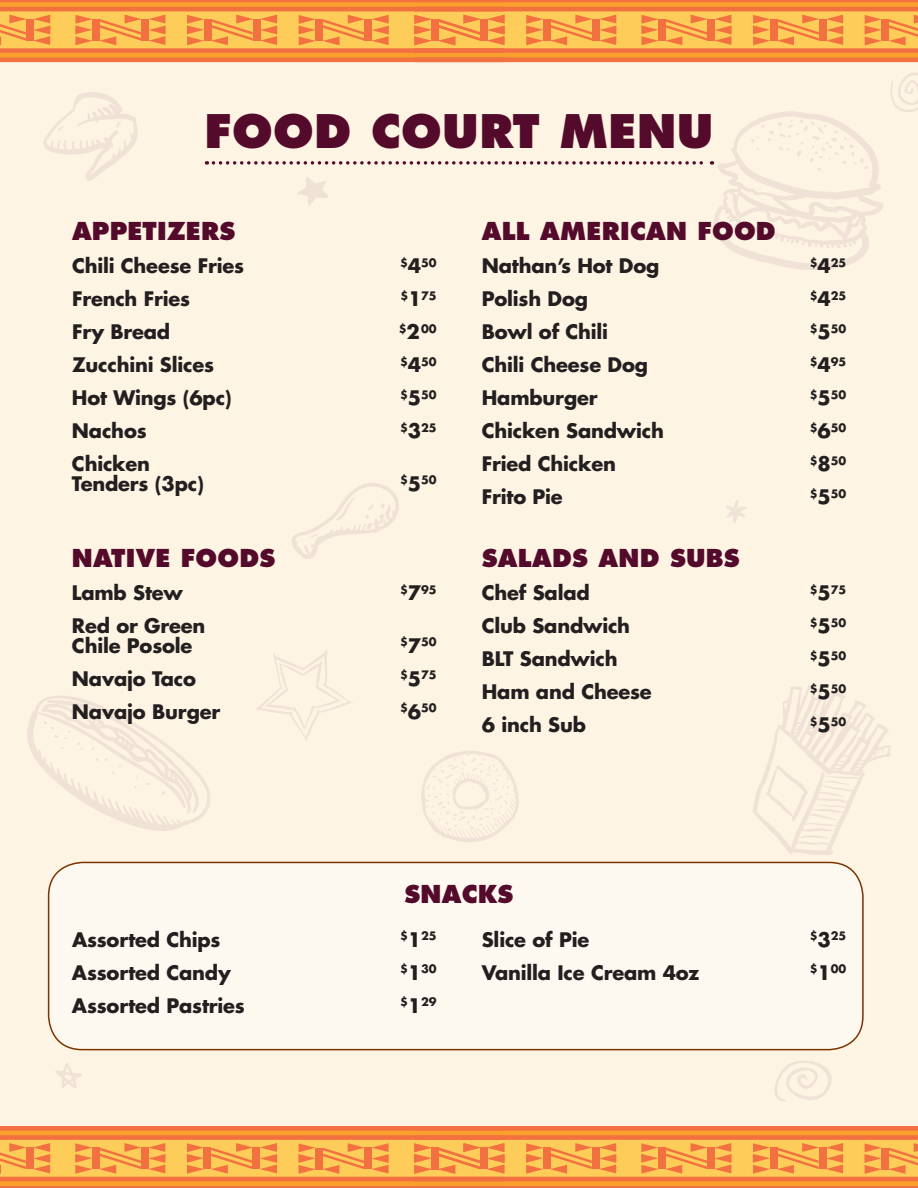
<style>
.page{position:relative;width:918px;height:1188px;background:#fef4e3}
.page>*{position:absolute;margin:0;border:0;box-sizing:border-box;transform-origin:0 0}
.t1{font:800 45px "Futura Std";letter-spacing:.01em;color:#540a2b}
.t2{font:800 24px "Futura Std";letter-spacing:.01em;color:#540a2b}
.t3{font:700 19.5px/19.5px "Futura Std";letter-spacing:-.01em;color:#231f20}
.t4{font:700 11.4px "Futura Std";letter-spacing:-.01em;color:#231f20}
.s1{font-size:19.5px}
</style>
<div class="page">
<svg style="left:753px;top:685px;width:138px;height:170px"></svg>
<svg style="left:421px;top:751px;width:98px;height:91px"></svg>
<div style="left:49px;top:862px;width:814px;height:188px;background:#fef9f0;border-radius:34px"></div>
<div style="left:48px;top:862px;width:816px;height:188px;border:2px solid #7b3300;border-radius:34px"></div>
<svg style="left:27px;top:696px;width:183px;height:135px"></svg>
<svg style="left:292px;top:483px;width:107px;height:76px"></svg>
<svg style="left:43px;top:92px;width:95px;height:89px"></svg>
<svg style="left:257px;top:650px;width:96px;height:90px"></svg>
<svg style="left:726px;top:500px;width:21px;height:23px"></svg>
<svg style="left:774px;top:1061px;width:58px;height:40px"></svg>
<svg style="left:55px;top:1063px;width:27px;height:25px"></svg>
<svg style="left:0;top:0;width:918px;height:62px"></svg>
<svg style="left:0;top:1126px;width:918px;height:62px"></svg>
<svg style="left:213px;top:72px;width:705px;height:198px"></svg>
<h1 class="t1" style="left:205px;top:102px;width:510px">FOOD COURT MENU</h1>
<p class="t2" style="left:72px;top:216px;width:165px">APPETIZERS</p>
<p class="t3" style="left:72px;top:256px;width:174px">Chili Cheese Fries</p>
<p class="t4" style="left:400px;top:255px;width:38px">$<span class="s1">4</span>50</p>
<p class="t3" style="left:72px;top:289px;width:120px">French Fries</p>
<p class="t4" style="left:401px;top:288px;width:37px">$<span class="s1">1</span>75</p>
<p class="t3" style="left:72px;top:322px;width:100px">Fry Bread</p>
<p class="t4" style="left:399px;top:321px;width:39px">$<span class="s1">2</span>00</p>
<p class="t3" style="left:72px;top:355px;width:144px">Zucchini Slices</p>
<p class="t4" style="left:400px;top:354px;width:38px">$<span class="s1">4</span>50</p>
<p class="t3" style="left:72px;top:388px;width:161px">Hot Wings (6pc)</p>
<p class="t4" style="left:400px;top:387px;width:38px">$<span class="s1">5</span>50</p>
<p class="t3" style="left:72px;top:421px;width:76px">Nachos</p>
<p class="t4" style="left:400px;top:420px;width:38px">$<span class="s1">3</span>25</p>
<p class="t3" style="left:72px;top:454px;width:133px">Chicken<br>Tenders (3pc)</p>
<p class="t4" style="left:400px;top:472px;width:38px">$<span class="s1">5</span>50</p>
<p class="t2" style="left:72px;top:543px;width:205px">NATIVE FOODS</p>
<p class="t3" style="left:72px;top:583px;width:113px">Lamb Stew</p>
<p class="t4" style="left:400px;top:582px;width:38px">$<span class="s1">7</span>95</p>
<p class="t3" style="left:72px;top:616px;width:135px">Red or Green<br>Chile Posole</p>
<p class="t4" style="left:400px;top:634px;width:38px">$<span class="s1">7</span>50</p>
<p class="t3" style="left:72px;top:668px;width:126px">Navajo Taco</p>
<p class="t4" style="left:400px;top:667px;width:38px">$<span class="s1">5</span>75</p>
<p class="t3" style="left:72px;top:701px;width:150px">Navajo Burger</p>
<p class="t4" style="left:400px;top:700px;width:38px">$<span class="s1">6</span>50</p>
<p class="t2" style="left:482px;top:216px;width:296px">ALL AMERICAN FOOD</p>
<p class="t3" style="left:482px;top:256px;width:179px">Nathan’s Hot Dog</p>
<p class="t4" style="left:810px;top:255px;width:38px">$<span class="s1">4</span>25</p>
<p class="t3" style="left:482px;top:289px;width:108px">Polish Dog</p>
<p class="t4" style="left:810px;top:288px;width:38px">$<span class="s1">4</span>25</p>
<p class="t3" style="left:482px;top:322px;width:128px">Bowl of Chili</p>
<p class="t4" style="left:810px;top:321px;width:38px">$<span class="s1">5</span>50</p>
<p class="t3" style="left:482px;top:355px;width:168px">Chili Cheese Dog</p>
<p class="t4" style="left:810px;top:354px;width:38px">$<span class="s1">4</span>95</p>
<p class="t3" style="left:482px;top:388px;width:117px">Hamburger</p>
<p class="t4" style="left:810px;top:387px;width:38px">$<span class="s1">5</span>50</p>
<p class="t3" style="left:482px;top:421px;width:184px">Chicken Sandwich</p>
<p class="t4" style="left:810px;top:420px;width:38px">$<span class="s1">6</span>50</p>
<p class="t3" style="left:482px;top:454px;width:136px">Fried Chicken</p>
<p class="t4" style="left:810px;top:453px;width:38px">$<span class="s1">8</span>50</p>
<p class="t3" style="left:482px;top:487px;width:83px">Frito Pie</p>
<p class="t4" style="left:810px;top:486px;width:38px">$<span class="s1">5</span>50</p>
<p class="t2" style="left:482px;top:543px;width:259px">SALADS AND SUBS</p>
<p class="t3" style="left:482px;top:583px;width:109px">Chef Salad</p>
<p class="t4" style="left:810px;top:582px;width:38px">$<span class="s1">5</span>75</p>
<p class="t3" style="left:482px;top:616px;width:150px">Club Sandwich</p>
<p class="t4" style="left:810px;top:615px;width:38px">$<span class="s1">5</span>50</p>
<p class="t3" style="left:482px;top:649px;width:137px">BLT Sandwich</p>
<p class="t4" style="left:810px;top:648px;width:38px">$<span class="s1">5</span>50</p>
<p class="t3" style="left:482px;top:682px;width:172px">Ham and Cheese</p>
<p class="t4" style="left:810px;top:681px;width:38px">$<span class="s1">5</span>50</p>
<p class="t3" style="left:482px;top:715px;width:106px">6 inch Sub</p>
<p class="t4" style="left:810px;top:714px;width:38px">$<span class="s1">5</span>50</p>
<p class="t2" style="left:404px;top:879px;width:111px">SNACKS</p>
<p class="t3" style="left:72px;top:930px;width:150px">Assorted Chips</p>
<p class="t4" style="left:400px;top:929px;width:38px">$<span class="s1">1</span>25</p>
<p class="t3" style="left:72px;top:963px;width:160px">Assorted Candy</p>
<p class="t4" style="left:400px;top:962px;width:38px">$<span class="s1">1</span>30</p>
<p class="t3" style="left:72px;top:996px;width:174px">Assorted Pastries</p>
<p class="t4" style="left:400px;top:995px;width:38px">$<span class="s1">1</span>29</p>
<p class="t3" style="left:482px;top:930px;width:109px">Slice of Pie</p>
<p class="t4" style="left:810px;top:929px;width:38px">$<span class="s1">3</span>25</p>
<p class="t3" style="left:482px;top:963px;width:219px">Vanilla Ice Cream 4oz</p>
<p class="t4" style="left:810px;top:962px;width:38px">$<span class="s1">1</span>00</p>
</div>
